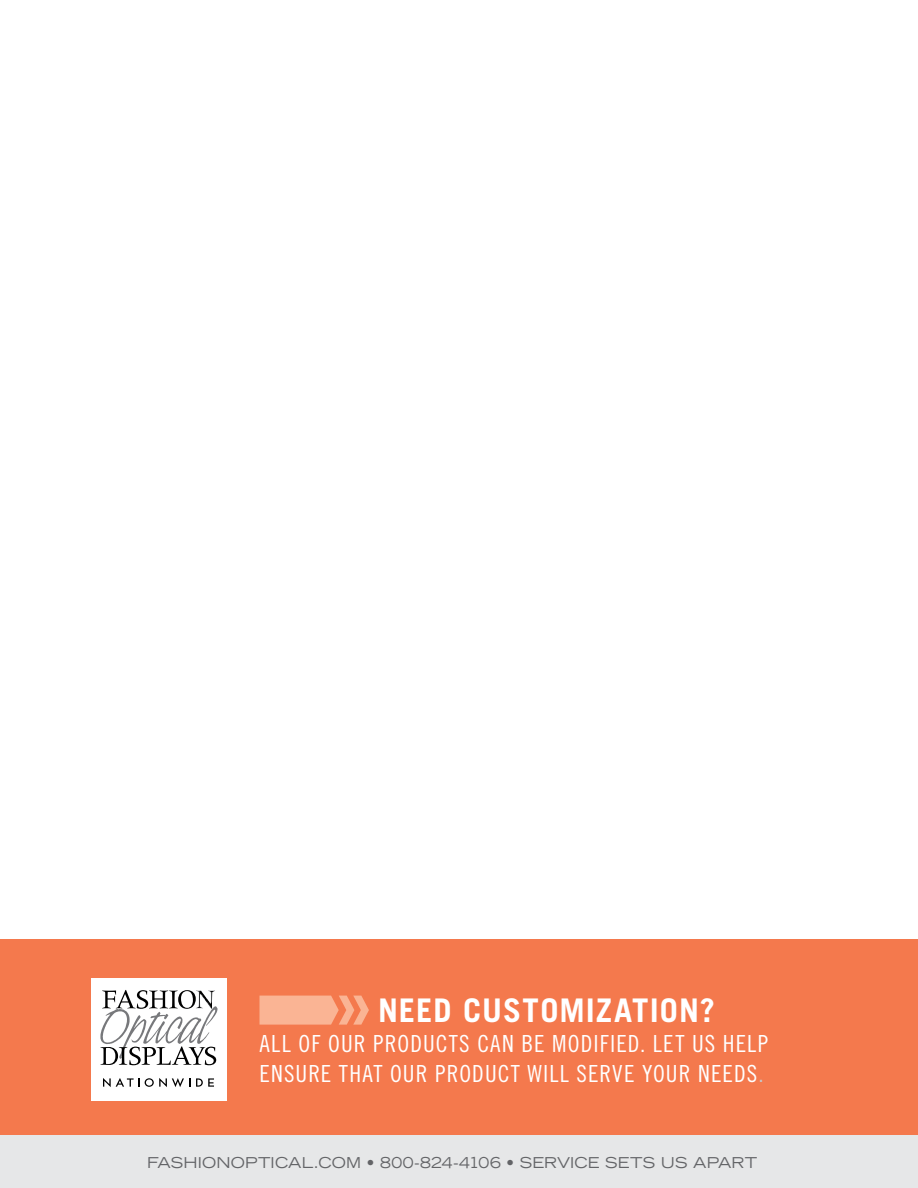
<style>
.page{position:relative;width:918px;height:1188px;background:#fff}
.page>*{position:absolute;margin:0;border:0;box-sizing:border-box;transform-origin:0 0}
.t1{font:700 32.55px "Trade Gothic LT Std";letter-spacing:.03em;color:#fff}
.t2{font:23.55px/30px "Trade Gothic LT Std Cn 18";letter-spacing:.045em;color:#fff}
.t3{font:expanded 15px "Trade Gothic LT Std";letter-spacing:.01em;color:#636467}
.s1{color:#c6c8ca}
</style>
<div class="page">
<div style="left:0;top:939px;width:918px;height:203px;background:#f4794d"></div>
<div style="left:0;top:1135px;width:918px;height:53px;background:#e6e7e8"></div>
<div style="left:92px;top:978px;width:135px;height:123px;background:#fff"></div>
<svg style="left:100px;top:990px;width:118px;height:75px"></svg>
<svg style="left:103px;top:1078px;width:36px;height:9px"></svg>
<svg style="left:145px;top:1078px;width:45px;height:9px"></svg>
<svg style="left:196px;top:1078px;width:18px;height:9px"></svg>
<img style="left:196px;top:991px;width:19px;height:18px">
<svg style="left:260px;top:996px;width:109px;height:29px"></svg>
<h1 class="t1" style="left:378px;top:990px;width:339px">NEED CUSTOMIZATION?</h1>
<p class="t2" style="left:260px;top:1028px;width:510px">ALL OF OUR PRODUCTS CAN BE MODIFIED. LET US HELP<br>ENSURE THAT OUR PRODUCT WILL SERVE YOUR NEEDS<span class="s1">.</span></p>
<p class="t3" style="left:147px;top:1153px;width:612px">FASHIONOPTICAL.COM • 800-824-4106 • SERVICE SETS US APART</p>
</div>
